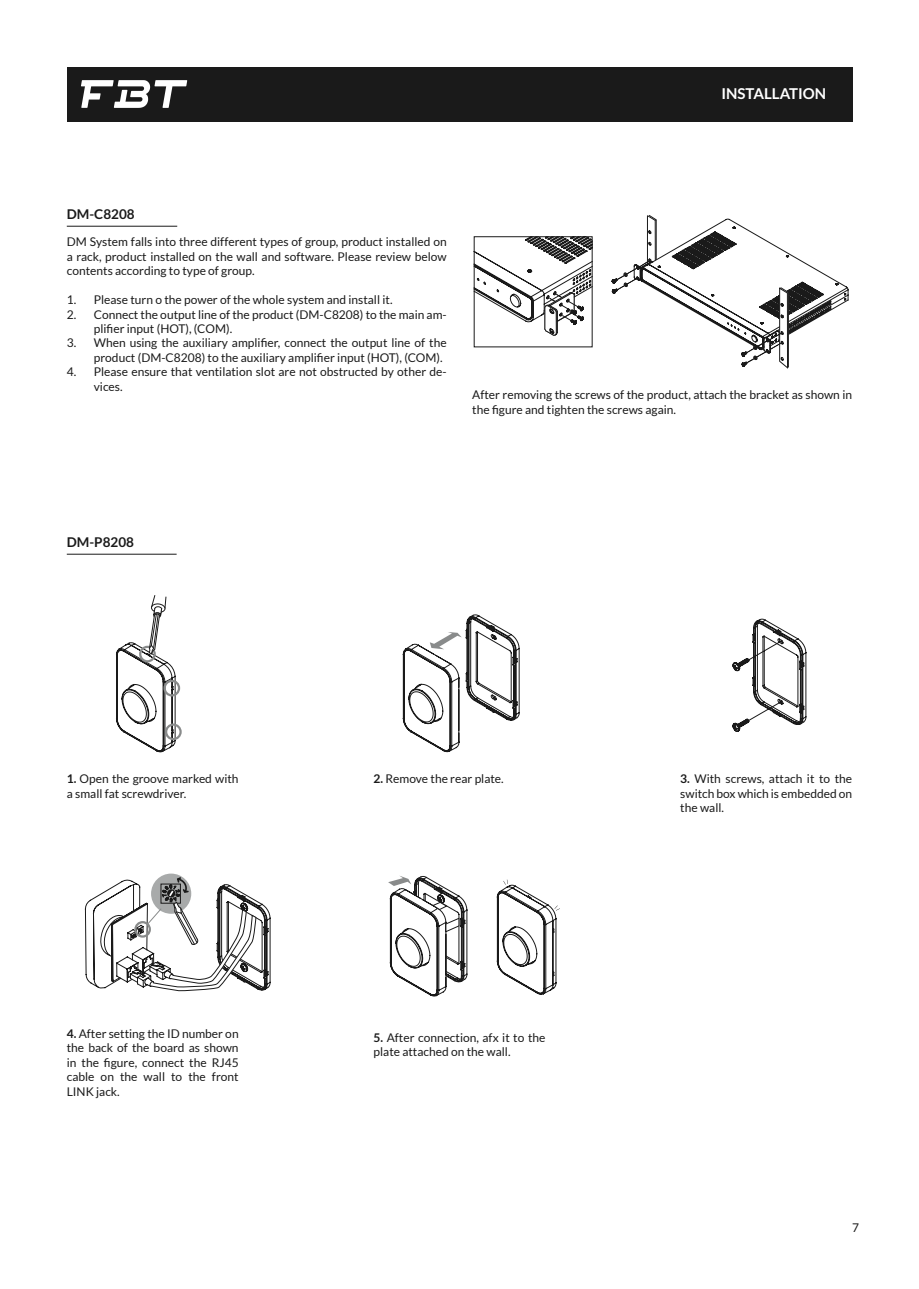
<style>
.page{position:relative;width:919px;height:1289px;background:#fff}
.page>*{position:absolute;margin:0;border:0;box-sizing:border-box;transform-origin:0 0}
.t1{font:700 15px "Lato";color:#fff}
.t2{font:700 13.5px "Lato";color:#1a1a1a}
.t3{font:12px/14.4px "Lato";color:#1a1a1a}
.s1{font-weight:700}
</style>
<div class="page">
<div style="left:67px;top:67px;width:785px;height:54px;background:#1a1a1a"></div>
<svg style="left:81px;top:80px;width:106px;height:28px"></svg>
<hr style="left:67px;top:226px;width:110px;height:1px;background:#1a1a1a">
<hr style="left:67px;top:554px;width:110px;height:1px;background:#1a1a1a">
<svg style="left:474px;top:236px;width:118px;height:99px"></svg>
<svg style="left:612px;top:215px;width:236px;height:153px"></svg>
<svg style="left:116px;top:595px;width:66px;height:157px"></svg>
<svg style="left:151px;top:873px;width:40px;height:40px"></svg>
<svg style="left:85px;top:875px;width:186px;height:116px"></svg>
<svg style="left:402px;top:614px;width:118px;height:138px"></svg>
<svg style="left:388px;top:876px;width:172px;height:120px"></svg>
<svg style="left:732px;top:618px;width:74px;height:114px"></svg>
<p class="t1" style="left:721px;top:84px;width:106px">INSTALLATION</p>
<p class="t2" style="left:67px;top:206px;width:69px">DM-C8208</p>
<p class="t3" style="left:67px;top:235px;width:381px;text-align:justify">DM System falls into three different types of group, product installed on a rack, product installed on the wall and software. Please review below contents according to type of group.</p>
<p class="t3" style="left:67px;top:292px;width:327px">1. Please turn o the power of the whole system and install it.</p>
<p class="t3" style="left:94px;top:307px;width:354px;text-indent:-27px">2. Connect the output line of the product (DM-C8208) to the main am&shy;plifier input (HOT), (COM).</p>
<p class="t3" style="left:94px;top:335px;width:354px;text-indent:-27px">3. When using the auxiliary amplifier, connect the output line of the product (DM-C8208) to the auxiliary amplifier input (HOT), (COM).</p>
<p class="t3" style="left:94px;top:364px;width:354px;text-indent:-27px">4. Please ensure that ventilation slot are not obstructed by other de&shy;vices.</p>
<p class="t3" style="left:472px;top:387px;width:381px">After removing the screws of the product, attach the bracket as shown in the figure and tighten the screws again.</p>
<p class="t2" style="left:67px;top:534px;width:69px">DM-P8208</p>
<p class="t3" style="left:67px;top:771px;width:173px"><span class="s1">1.</span> Open the groove marked with a small fat screwdriver.</p>
<p class="t3" style="left:680px;top:771px;width:173px;text-align:justify"><span class="s1">3.</span> With screws, attach it to the switch box which is embedded on the wall.</p>
<p class="t3" style="left:373px;top:771px;width:132px"><span class="s1">2.</span> Remove the rear plate.</p>
<p class="t3" style="left:67px;top:1026px;width:173px;text-align:justify"><span class="s1">4.</span> After setting the ID number on the back of the board as shown in the figure, connect the RJ45 cable on the wall to the front LINK jack.</p>
<p class="t3" style="left:373px;top:1030px;width:173px"><span class="s1">5.</span> After connection, afx it to the plate attached on the wall.</p>
<p class="t3" style="left:852px;top:1219px;width:8px">7</p>
</div>
